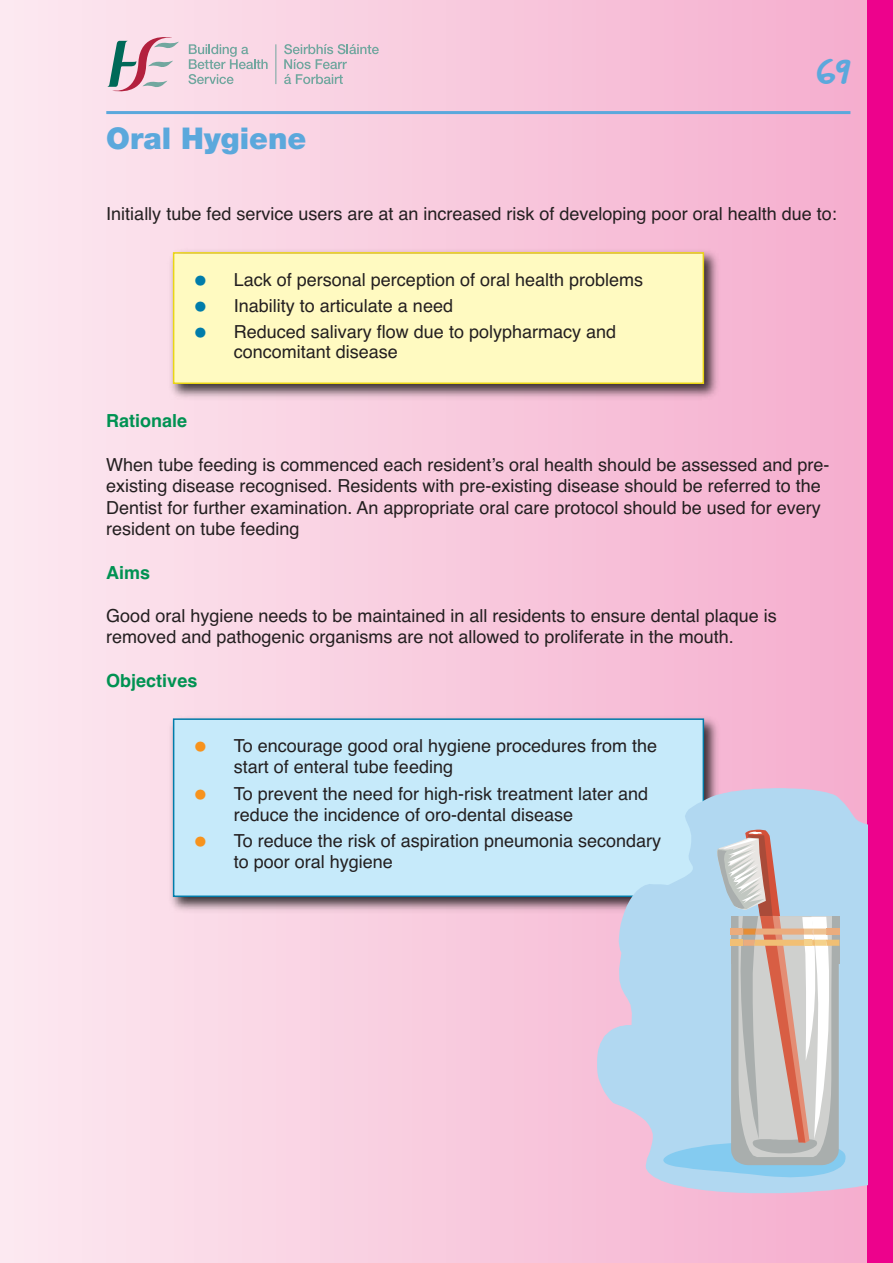
<style>
.page{position:relative;width:893px;height:1263px;background:#fff}
.page>*{position:absolute;margin:0;border:0;box-sizing:border-box;transform-origin:0 0}
.t1{font:49.5px "Good Dog Cool";color:#5ba8dc}
.t2{font:900 30px "Helvetica Neue LT Std";color:#5ba8dc}
.t3{font:18px/21.6px "Helvetica";color:#231f20}
.t4{font:700 18px "Helvetica";color:#009252}
</style>
<div class="page">
<div style="left:0;top:0;width:867px;height:1263px;background:linear-gradient(to right,#fce9f0,#f5aece)"></div>
<div style="left:867px;top:0;width:26px;height:1263px;background:#ed028c"></div>
<svg style="left:188px;top:44px;width:80px;height:40px;background:#dacdd6"></svg>
<svg style="left:284px;top:44px;width:95px;height:40px;background:#dcc9d4"></svg>
<hr style="left:276px;top:44px;width:1px;height:40px;background:#71a79f">
<svg style="left:107px;top:33px;width:72px;height:61px;background:#d2bcc5"></svg>
<hr style="left:106px;top:111px;width:744px;height:3px;background:#5ba8dc">
<img style="left:166px;top:245px;width:557px;height:158px">
<div style="left:174px;top:254px;width:529px;height:128px;background:#fffac1"></div>
<div style="left:173px;top:252px;width:531px;height:132px;border:2px solid #ead515"></div>
<img style="left:166px;top:712px;width:557px;height:205px">
<div style="left:174px;top:720px;width:529px;height:175px;background:#c6eafa"></div>
<div style="left:173px;top:718px;width:531px;height:179px;border:2px solid #007caa"></div>
<svg style="left:597px;top:788px;width:270px;height:405px;fill:#b1d8f1"></svg>
<svg style="left:663px;top:830px;width:182px;height:347px;background:#bdcad4"></svg>
<h2 class="t2" style="left:106px;top:128px;width:202px">Oral Hygiene</h2>
<h1 class="t1" style="left:816px;top:43px;width:36px">69</h1>
<p class="t3" style="left:106px;top:203px;width:732px">Initially tube fed service users are at an increased risk of developing poor oral health due to:</p>
<p class="t3" style="left:234px;top:267px;width:411px;line-height:25.8px">Lack of personal perception of oral health problems<br>Inability to articulate a need<br>Reduced salivary flow due to polypharmacy and</p>
<p class="t3" style="left:234px;top:341px;width:166px">concomitant disease</p>
<p class="t4" style="left:106px;top:411px;width:83px">Rationale</p>
<p class="t3" style="left:106px;top:454px;width:725px">When tube feeding is commenced each resident’s oral health should be assessed and pre&shy;existing disease recognised. Residents with pre-existing disease should be referred to the Dentist for further examination. An appropriate oral care protocol should be used for every resident on tube feeding</p>
<p class="t4" style="left:106px;top:562px;width:46px">Aims</p>
<p class="t3" style="left:106px;top:605px;width:672px">Good oral hygiene needs to be maintained in all residents to ensure dental plaque is removed and pathogenic organisms are not allowed to proliferate in the mouth.</p>
<p class="t4" style="left:106px;top:670px;width:93px">Objectives</p>
<p class="t3" style="left:234px;top:736px;width:425px;line-height:20.7px">To encourage good oral hygiene procedures from the start of enteral tube feeding</p>
<p class="t3" style="left:234px;top:783px;width:416px;line-height:20.7px">To prevent the need for high-risk treatment later and reduce the incidence of oro-dental disease</p>
<p class="t3" style="left:234px;top:831px;width:429px;line-height:20.7px">To reduce the risk of aspiration pneumonia secondary to poor oral hygiene</p>
</div>
